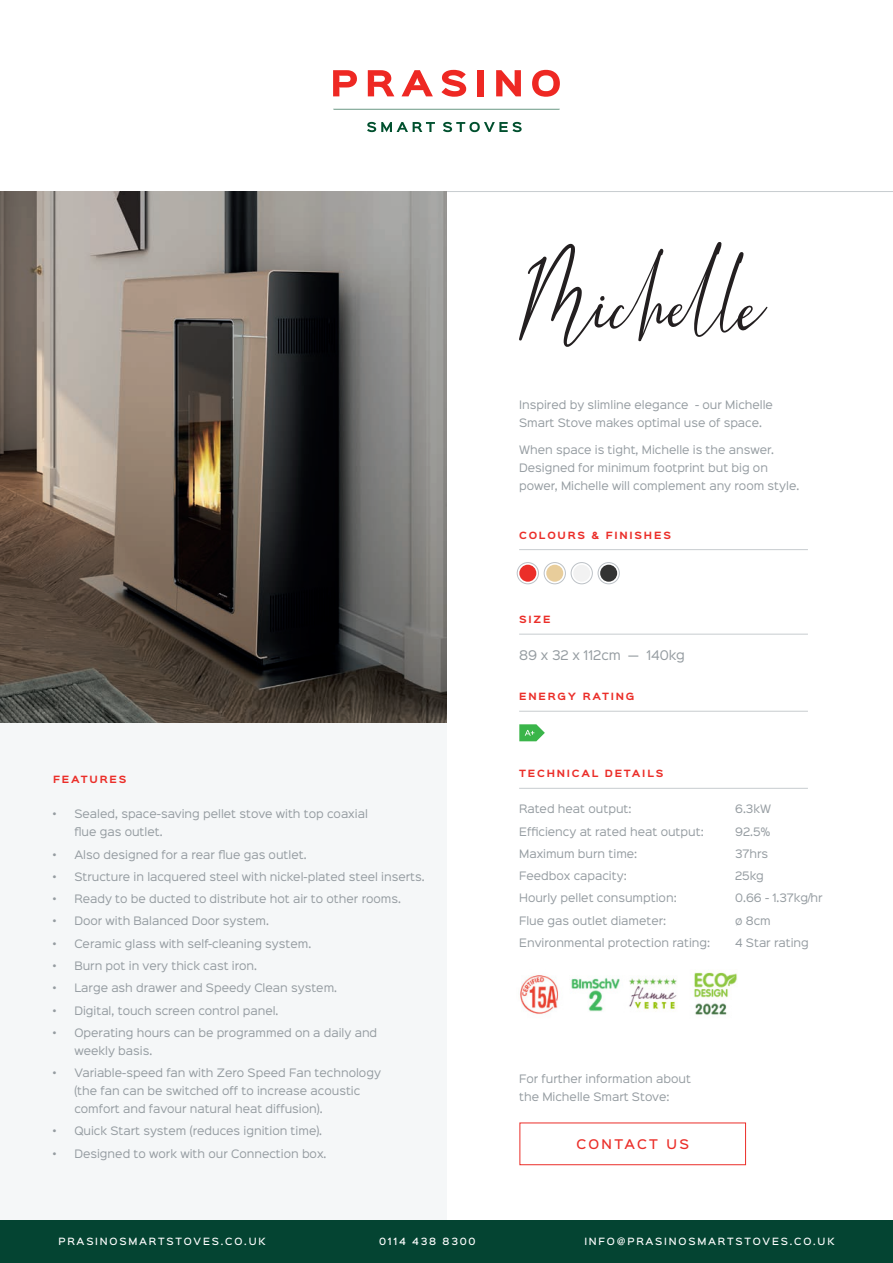
<style>
.page{position:relative;width:893px;height:1263px;background:#fff}
.page>*{position:absolute;margin:0;border:0;box-sizing:border-box;transform-origin:0 0}
.t1{font:72px "Bernaillo";color:#231f20}
.t2{font:12px "Sinkin Sans 400";color:#959ca1}
.t3{font:500 12px "Sinkin Sans 500";letter-spacing:.2em;color:#eb2e29}
.t4{font:10.5px/18px "Sinkin Sans 400";color:#959ca1}
.t5{font:500 9px "Sinkin Sans 500";letter-spacing:.2em;color:#fff}
.t6{font:700 9px "Sinkin Sans 700";letter-spacing:.2em;color:#eb2e29}
</style>
<div class="page">
<div style="left:517px;top:562px;width:22px;height:22px;border:1px solid #bcc1c6;border-radius:50%"></div>
<div style="left:544px;top:562px;width:22px;height:22px;border:1px solid #bcc1c6;border-radius:50%"></div>
<div style="left:571px;top:562px;width:22px;height:22px;border:1px solid #bcc1c6;border-radius:50%"></div>
<div style="left:598px;top:562px;width:21px;height:22px;border:1px solid #bcc1c6;border-radius:50%"></div>
<div style="left:519px;top:565px;width:17px;height:17px;background:#eb2e29;border-radius:50%"></div>
<div style="left:546px;top:565px;width:17px;height:17px;background:#e8cd9b;border-radius:50%"></div>
<div style="left:573px;top:565px;width:17px;height:17px;background:#f2f2f2;border-radius:50%"></div>
<div style="left:600px;top:565px;width:17px;height:17px;background:#333;border-radius:50%"></div>
<div style="left:0;top:670px;width:446px;height:593px;background:#f5f7f8"></div>
<div style="left:0;top:1220px;width:893px;height:43px;background:#044432"></div>
<svg style="left:333px;top:70px;width:24px;height:26px"></svg>
<svg style="left:368px;top:70px;width:26px;height:26px"></svg>
<svg style="left:401px;top:70px;width:32px;height:26px"></svg>
<svg style="left:441px;top:70px;width:25px;height:27px"></svg>
<div style="left:477px;top:70px;width:7px;height:26px;background:#ee2823"></div>
<svg style="left:496px;top:70px;width:25px;height:26px"></svg>
<svg style="left:532px;top:70px;width:28px;height:27px"></svg>
<svg style="left:333px;top:109px;width:227px;height:1px"></svg>
<svg style="left:367px;top:122px;width:68px;height:10px"></svg>
<svg style="left:443px;top:122px;width:79px;height:10px"></svg>
<hr style="left:519px;top:634px;width:289px;height:1px;background:#c7cccf">
<hr style="left:519px;top:711px;width:289px;height:1px;background:#c7cccf">
<hr style="left:519px;top:788px;width:289px;height:1px;background:#c7cccf">
<hr style="left:519px;top:549px;width:289px;height:1px;background:#c7cccf">
<hr style="left:0;top:191px;width:893px;height:1px;background:#c7cccf">
<img style="left:0;top:191px;width:446px;height:532px">
<div style="left:519px;top:1122px;width:227px;height:43px;border:1px solid #eb2e29"></div>
<svg style="left:519px;top:724px;width:26px;height:17px"></svg>
<img style="left:520px;top:970px;width:218px;height:45px">
<p class="t1" style="left:519px;top:275px;width:247px">Michelle</p>
<p class="t4" style="left:519px;top:395px;width:255px">Inspired by slimline elegance - our Michelle<br>Smart Stove makes optimal use of space.</p>
<p class="t4" style="left:519px;top:439px;width:282px">When space is tight, Michelle is the answer.<br>Designed for minimum footprint but big on power, Michelle will complement any room style.</p>
<p class="t6" style="left:519px;top:530px;width:153px">COLOURS &amp; FINISHES</p>
<p class="t6" style="left:519px;top:615px;width:33px">SIZE</p>
<p class="t2" style="left:519px;top:645px;width:167px">89 x 32 x 112cm — 140kg</p>
<p class="t6" style="left:53px;top:775px;width:75px">FEATURES</p>
<p class="t4" style="left:74px;top:804px;width:295px;text-indent:-21px">• Sealed, space-saving pellet stove with top coaxial flue gas outlet.</p>
<p class="t4" style="left:53px;top:844px;width:255px">• Also designed for a rear flue gas outlet.</p>
<p class="t4" style="left:53px;top:867px;width:373px">• Structure in lacquered steel with nickel-plated steel inserts.</p>
<p class="t4" style="left:53px;top:889px;width:349px">• Ready to be ducted to distribute hot air to other rooms.</p>
<p class="t4" style="left:53px;top:911px;width:217px">• Door with Balanced Door system.</p>
<p class="t4" style="left:53px;top:933px;width:260px">• Ceramic glass with self-cleaning system.</p>
<p class="t4" style="left:53px;top:956px;width:206px">• Burn pot in very thick cast iron.</p>
<p class="t4" style="left:53px;top:978px;width:286px">• Large ash drawer and Speedy Clean system.</p>
<p class="t4" style="left:53px;top:1000px;width:227px">• Digital, touch screen control panel.</p>
<p class="t4" style="left:74px;top:1022px;width:304px;text-indent:-21px">• Operating hours can be programmed on a daily and weekly basis.</p>
<p class="t4" style="left:74px;top:1063px;width:308px;text-indent:-21px">• Variable-speed fan with Zero Speed Fan technology (the fan can be switched off to increase acoustic comfort and favour natural heat diffusion).</p>
<p class="t4" style="left:53px;top:1121px;width:271px">• Quick Start system (reduces ignition time).</p>
<p class="t4" style="left:53px;top:1143px;width:275px">• Designed to work with our Connection box.</p>
<p class="t6" style="left:519px;top:692px;width:117px">ENERGY RATING</p>
<p class="t6" style="left:519px;top:769px;width:146px">TECHNICAL DETAILS</p>
<p class="t4" style="left:519px;top:799px;width:114px">Rated heat output:</p>
<p class="t4" style="left:735px;top:799px;width:37px">6.3kW</p>
<p class="t4" style="left:519px;top:821px;width:186px">Efficiency at rated heat output:</p>
<p class="t4" style="left:735px;top:821px;width:36px">92.5%</p>
<p class="t4" style="left:519px;top:844px;width:120px">Maximum burn time:</p>
<p class="t4" style="left:735px;top:844px;width:35px">37hrs</p>
<p class="t4" style="left:519px;top:866px;width:109px">Feedbox capacity:</p>
<p class="t4" style="left:735px;top:866px;width:30px">25kg</p>
<p class="t4" style="left:519px;top:888px;width:159px">Hourly pellet consumption:</p>
<p class="t4" style="left:735px;top:888px;width:89px">0.66 - 1.37kg/hr</p>
<p class="t4" style="left:519px;top:910px;width:149px">Flue gas outlet diameter:</p>
<p class="t4" style="left:735px;top:910px;width:37px">ø 8cm</p>
<p class="t4" style="left:519px;top:933px;width:193px">Environmental protection rating:</p>
<p class="t4" style="left:735px;top:933px;width:75px">4 Star rating</p>
<p class="t4" style="left:519px;top:1069px;width:173px">For further information about the Michelle Smart Stove:</p>
<p class="t3" style="left:576px;top:1133px;width:114px">CONTACT US</p>
<p class="t5" style="left:58px;top:1234px;width:209px">PRASINOSMARTSTOVES.CO.UK</p>
<p class="t5" style="left:379px;top:1234px;width:98px">0114 438 8300</p>
<p class="t5" style="left:584px;top:1234px;width:252px">INFO@PRASINOSMARTSTOVES.CO.UK</p>
</div>
